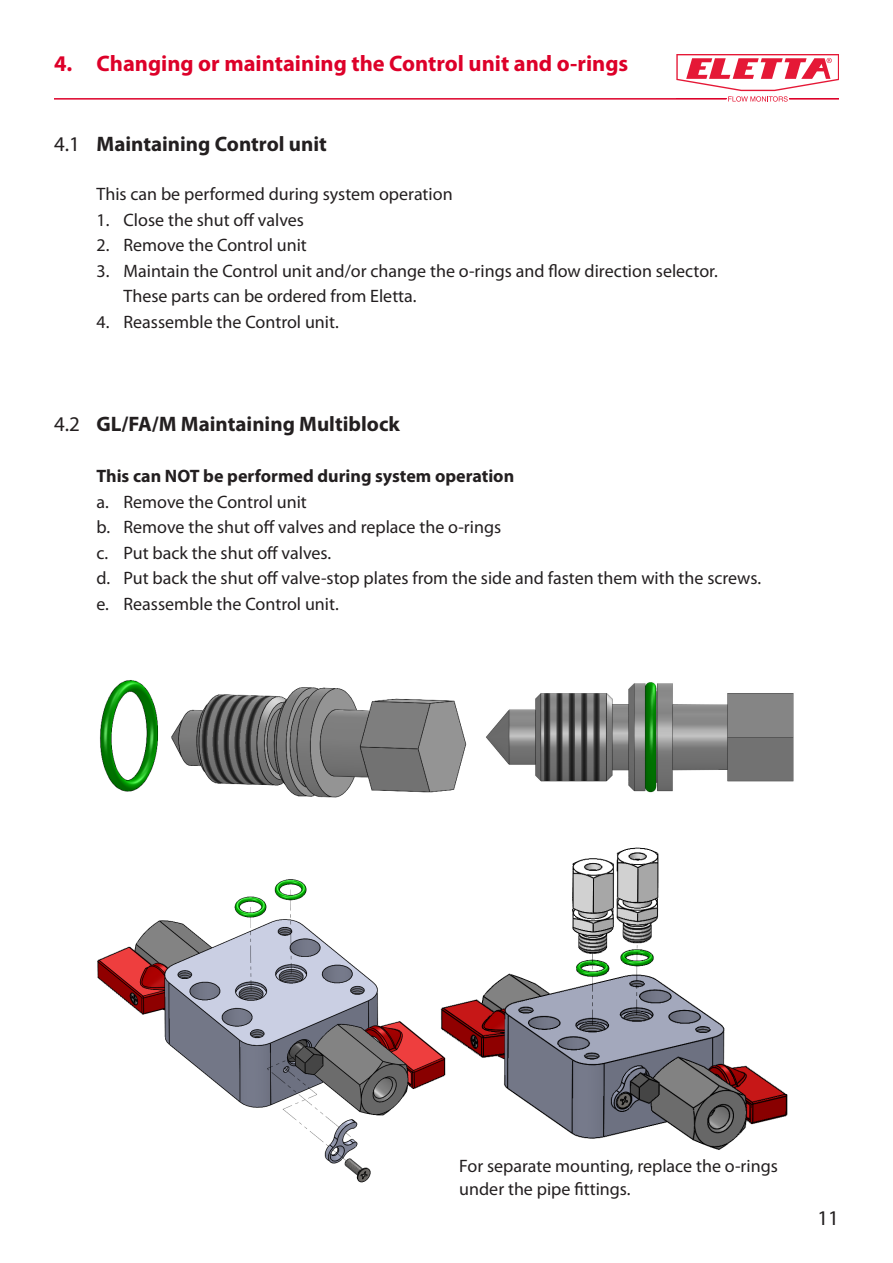
<style>
.page{position:relative;width:893px;height:1263px;background:#fff}
.page>*{position:absolute;margin:0;border:0;box-sizing:border-box;transform-origin:0 0}
.t1{font:700 22.5px "Myriad Pro";color:#dd0029}
.t2{font:700 21px "Myriad Pro";color:#231f20}
.t3{font:21px "Myriad Pro";color:#231f20}
.t4{font:18px/25.5px "Myriad Pro";color:#231f20}
.t5{font:700 18px "Myriad Pro";color:#231f20}
</style>
<div class="page">
<img style="left:450px;top:847px;width:338px;height:303px">
<img style="left:486px;top:682px;width:308px;height:111px">
<img style="left:100px;top:680px;width:367px;height:118px">
<img style="left:97px;top:879px;width:353px;height:304px">
<svg style="left:676px;top:54px;width:163px;height:48px"></svg>
<hr style="left:54px;top:98px;width:672px;height:2px;background:#dd0029">
<hr style="left:789px;top:98px;width:50px;height:2px;background:#dd0029">
<p class="t1" style="left:54px;top:49px;width:20px">4.</p>
<p class="t1" style="left:97px;top:49px;width:533px">Changing or maintaining the Control unit and o-rings</p>
<p class="t3" style="left:54px;top:131px;width:27px">4.1</p>
<p class="t2" style="left:97px;top:130px;width:232px">Maintaining Control unit</p>
<p class="t4" style="left:97px;top:181px;width:358px">This can be performed during system operation</p>
<p class="t4" style="left:97px;top:206px;width:209px">1. Close the shut off valves</p>
<p class="t4" style="left:97px;top:232px;width:212px">2. Remove the Control unit</p>
<p class="t4" style="left:124px;top:257px;width:596px;text-indent:-27px">3. Maintain the Control unit and/or change the o-rings and flow direction selector.<br>These parts can be ordered from Eletta.</p>
<p class="t4" style="left:97px;top:308px;width:244px">4. Reassemble the Control unit.</p>
<p class="t3" style="left:54px;top:411px;width:27px">4.2</p>
<p class="t2" style="left:97px;top:411px;width:305px">GL/FA/M Maintaining Multiblock</p>
<p class="t5" style="left:97px;top:465px;width:419px">This can NOT be performed during system operation</p>
<p class="t4" style="left:97px;top:489px;width:212px">a. Remove the Control unit</p>
<p class="t4" style="left:97px;top:514px;width:406px">b. Remove the shut off valves and replace the o-rings</p>
<p class="t4" style="left:97px;top:540px;width:236px">c. Put back the shut off valves.</p>
<p class="t4" style="left:97px;top:565px;width:666px">d. Put back the shut off valve-stop plates from the side and fasten them with the screws.</p>
<p class="t4" style="left:97px;top:591px;width:244px">e. Reassemble the Control unit.</p>
<p class="t4" style="left:459px;top:1155px;width:320px;line-height:22.5px">For separate mounting, replace the o-rings under the pipe fittings.</p>
<p class="t3" style="left:817px;top:1205px;width:23px">11</p>
</div>
